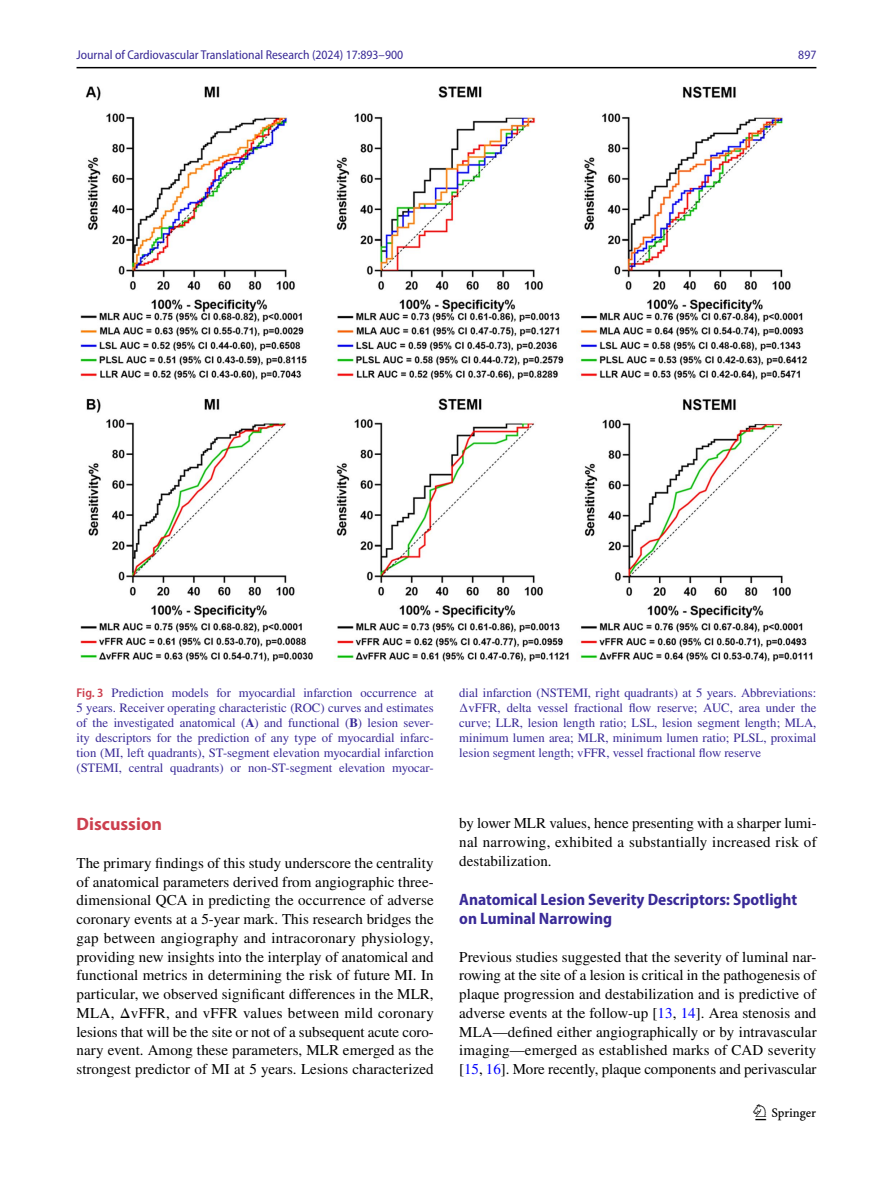
<style>
.page{position:relative;width:893px;height:1187px;background:#fff}
.page>*{position:absolute;margin:0;border:0;box-sizing:border-box;transform-origin:0 0}
.t1{font:22.5px "Springnew Regular 3";color:#000}
.t2{font:700 18px "Myriad Pro";color:#cc3f4e}
.t3{font:700 semi-condensed 16.5px/18.8px "Myriad Pro";color:#392a97}
.t4{font:15px/18.8px "STIX";letter-spacing:.005em;color:#000;text-align:justify}
.t5{font:12.75px/15px "STIX";color:#392a97;text-align:justify}
.t6{font:semi-condensed 12.75px "Myriad Pro";color:#392a97}
.s1{font-family:"Myriad Pro";font-weight:600;font-stretch:semi-condensed;color:#cc3f4e}
.s2{font-weight:700}
.s3{color:#00f}
</style>
<div class="page">
<hr style="left:77px;top:67px;width:739px;height:1px;background:#000">
<img style="left:81px;top:87px;width:731px;height:575px">
<p class="t6" style="left:77px;top:48px;width:328px">Journal of Cardiovascular Translational Research (2024) 17:893–900</p>
<p class="t6" style="left:798px;top:48px;width:20px">897</p>
<p class="t5" style="left:77px;top:686px;width:359px"><span class="s1">Fig. 3</span> Prediction models for myocardial infarction occurrence at 5 years. Receiver operating characteristic (ROC) curves and estimates of the investigated anatomical (<span class="s2">A</span>) and functional (<span class="s2">B</span>) lesion sever&shy;ity descriptors for the prediction of any type of myocardial infarc&shy;tion (MI, left quadrants), ST-segment elevation myocardial infarction (STEMI, central quadrants) or non-ST-segment elevation myocar-</p>
<p class="t5" style="left:459px;top:686px;width:359px">dial infarction (NSTEMI, right quadrants) at 5 years. Abbreviations: ∆vFFR, delta vessel fractional flow reserve; AUC, area under the curve; LLR, lesion length ratio; LSL, lesion segment length; MLA, minimum lumen area; MLR, minimum lumen ratio; PLSL, proximal lesion segment length; vFFR, vessel fractional flow reserve</p>
<p class="t2" style="left:77px;top:812px;width:87px">Discussion</p>
<p class="t4" style="left:77px;top:854px;width:359px">The primary findings of this study underscore the centrality of anatomical parameters derived from angiographic three&shy;dimensional QCA in predicting the occurrence of adverse coronary events at a 5-year mark. This research bridges the gap between angiography and intracoronary physiology, providing new insights into the interplay of anatomical and functional metrics in determining the risk of future MI. In particular, we observed significant differences in the MLR, MLA, ΔvFFR, and vFFR values between mild coronary lesions that will be the site or not of a subsequent acute coro&shy;nary event. Among these parameters, MLR emerged as the strongest predictor of MI at 5 years. Lesions characterized</p>
<p class="t4" style="left:459px;top:814px;width:359px">by lower MLR values, hence presenting with a sharper lumi&shy;nal narrowing, exhibited a substantially increased risk of destabilization.</p>
<p class="t3" style="left:459px;top:890px;width:340px">Anatomical Lesion Severity Descriptors: Spotlight on Luminal Narrowing</p>
<p class="t4" style="left:459px;top:948px;width:359px">Previous studies suggested that the severity of luminal nar&shy;rowing at the site of a lesion is critical in the pathogenesis of plaque progression and destabilization and is predictive of adverse events at the follow-up [<span class="s3">13</span>, <span class="s3">14</span>]. Area stenosis and MLA—defined either angiographically or by intravascular imaging—emerged as established marks of CAD severity [<span class="s3">15</span>, <span class="s3">16</span>]. More recently, plaque components and perivascular</p>
<h1 class="t1" style="left:755px;top:1104px;width:62px">1 3</h1>
</div>
